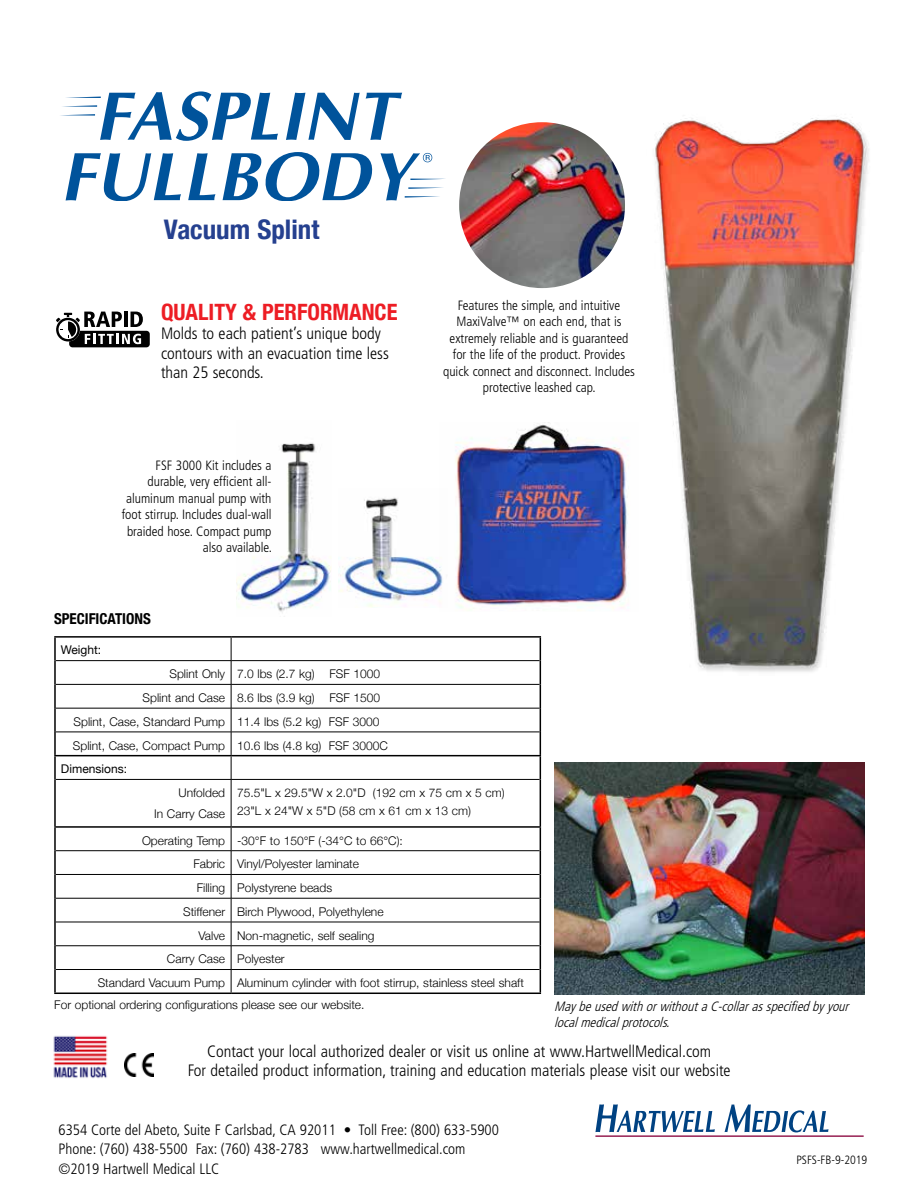
<style>
.page{position:relative;width:918px;height:1188px;background:#fff}
.page>*{position:absolute;margin:0;border:0;box-sizing:border-box;transform-origin:0 0}
.t1{font:700 condensed 27px "Helvetica Neue";color:#25408f}
.t2{font:700 condensed 22.5px "Helvetica Neue";color:#ed1d24}
.t3{font:300 condensed 16.5px/19.5px "Frutiger";color:#000}
.t4{font:300 condensed 15px/19.5px "Frutiger";color:#000}
.t5{font:700 condensed 15px "Helvetica Neue";color:#000}
.t6{font:300 condensed 13.5px/16.5px "Frutiger";color:#000;text-align:center}
.t7{font:italic 300 condensed 13.5px/16.5px "Frutiger";color:#000}
.t8{font:300 12px/21px "Helvetica Neue";color:#000;text-align:right}
.t9{font:12px "Helvetica Neue";color:#000}
.t10{font:300 condensed 12px "Frutiger";color:#000}
</style>
<div class="page">
<svg style="left:595px;top:1104px;width:120px;height:28px"></svg>
<svg style="left:725px;top:1104px;width:104px;height:28px"></svg>
<hr style="left:595px;top:1135px;width:269px;height:2px;background:#a03462">
<img style="left:459px;top:122px;width:166px;height:166px;border-radius:83px">
<div style="left:69px;top:331px;width:81px;height:16px;background:#010101;border-radius:3px"></div>
<svg style="left:56px;top:312px;width:87px;height:32px"></svg>
<img style="left:554px;top:762px;width:311px;height:233px">
<svg style="left:65px;top:152px;width:380px;height:49px"></svg>
<svg style="left:60px;top:91px;width:343px;height:50px"></svg>
<img style="left:594px;top:118px;width:275px;height:554px">
<img style="left:124px;top:1053px;width:29px;height:24px">
<img style="left:53px;top:1036px;width:55px;height:42px">
<img style="left:455px;top:422px;width:183px;height:189px">
<img style="left:237px;top:443px;width:94px;height:170px">
<hr style="left:56px;top:660px;width:175px;height:1px;background:#000">
<hr style="left:231px;top:660px;width:309px;height:1px;background:#000">
<hr style="left:56px;top:684px;width:175px;height:1px;background:#000">
<hr style="left:231px;top:684px;width:309px;height:1px;background:#000">
<hr style="left:56px;top:708px;width:175px;height:1px;background:#000">
<hr style="left:231px;top:708px;width:309px;height:1px;background:#000">
<hr style="left:54px;top:636px;width:177px;height:2px;background:#000">
<hr style="left:54px;top:638px;width:2px;height:23px;background:#000">
<hr style="left:231px;top:636px;width:310px;height:2px;background:#000">
<hr style="left:54px;top:661px;width:2px;height:23px;background:#000">
<hr style="left:54px;top:684px;width:2px;height:24px;background:#000">
<hr style="left:54px;top:708px;width:2px;height:24px;background:#000">
<hr style="left:54px;top:732px;width:2px;height:23px;background:#000">
<hr style="left:54px;top:756px;width:2px;height:23px;background:#000">
<svg style="left:540px;top:638px;width:1px;height:141px"></svg>
<hr style="left:54px;top:779px;width:2px;height:47px;background:#000">
<hr style="left:540px;top:779px;width:1px;height:47px;background:#000">
<hr style="left:54px;top:828px;width:2px;height:23px;background:#000">
<svg style="left:231px;top:638px;width:1px;height:141px"></svg>
<hr style="left:231px;top:780px;width:1px;height:46px;background:#000">
<svg style="left:231px;top:828px;width:1px;height:165px"></svg>
<hr style="left:54px;top:851px;width:2px;height:23px;background:#000">
<hr style="left:54px;top:874px;width:2px;height:24px;background:#000">
<hr style="left:54px;top:898px;width:2px;height:24px;background:#000">
<hr style="left:54px;top:922px;width:2px;height:24px;background:#000">
<hr style="left:54px;top:946px;width:2px;height:24px;background:#000">
<hr style="left:54px;top:970px;width:2px;height:23px;background:#000">
<svg style="left:540px;top:828px;width:1px;height:165px"></svg>
<hr style="left:56px;top:850px;width:175px;height:1px;background:#000">
<hr style="left:231px;top:850px;width:309px;height:1px;background:#000">
<hr style="left:56px;top:874px;width:175px;height:1px;background:#000">
<hr style="left:231px;top:874px;width:309px;height:1px;background:#000">
<hr style="left:56px;top:898px;width:175px;height:1px;background:#000">
<hr style="left:231px;top:898px;width:309px;height:1px;background:#000">
<hr style="left:56px;top:922px;width:175px;height:1px;background:#000">
<hr style="left:231px;top:922px;width:309px;height:1px;background:#000">
<hr style="left:56px;top:945px;width:175px;height:1px;background:#000">
<hr style="left:231px;top:945px;width:309px;height:1px;background:#000">
<hr style="left:56px;top:969px;width:175px;height:1px;background:#000">
<hr style="left:231px;top:969px;width:309px;height:1px;background:#000">
<hr style="left:54px;top:755px;width:177px;height:1px;background:#000">
<hr style="left:231px;top:755px;width:310px;height:1px;background:#000">
<hr style="left:56px;top:779px;width:175px;height:1px;background:#000">
<hr style="left:231px;top:779px;width:309px;height:1px;background:#000">
<hr style="left:54px;top:826px;width:177px;height:2px;background:#000">
<hr style="left:231px;top:826px;width:310px;height:2px;background:#000">
<hr style="left:54px;top:993px;width:177px;height:1px;background:#000">
<hr style="left:231px;top:993px;width:310px;height:1px;background:#000">
<hr style="left:56px;top:732px;width:175px;height:1px;background:#000">
<hr style="left:231px;top:732px;width:309px;height:1px;background:#000">
<img style="left:338px;top:497px;width:105px;height:110px">
<h1 class="t1" style="left:164px;top:207px;width:157px">Vacuum Splint</h1>
<h2 class="t2" style="left:161px;top:293px;width:238px">QUALITY &amp; PERFORMANCE</h2>
<h3 class="t3" style="left:161px;top:324px;width:229px">Molds to each patient’s unique body contours with an evacuation time less than 25 seconds.</h3>
<p class="t6" style="left:122px;top:457px;width:152px;text-align:right">FSF 3000 Kit includes a durable, very efficient all&shy;aluminum manual pump with foot stirrup. Includes dual-wall braided hose. Compact pump also available.</p>
<p class="t5" style="left:54px;top:606px;width:98px">SPECIFICATIONS</p>
<p class="t9" style="left:61px;top:641px;width:42px">Weight:</p>
<p class="t6" style="left:443px;top:297px;width:193px">Features the simple, and intuitive MaxiValve™ on each end, that is extremely reliable and is guaranteed for the life of the product. Provides quick connect and disconnect. Includes protective leashed cap.</p>
<p class="t8" style="left:169px;top:663px;width:212px">Splint Only 7.0 lbs (2.7 kg) FSF 1000</p>
<p class="t8" style="left:143px;top:686px;width:239px">Splint and Case 8.6 lbs (3.9 kg) FSF 1500</p>
<p class="t8" style="left:74px;top:710px;width:308px">Splint, Case, Standard Pump 11.4 lbs (5.2 kg) FSF 3000</p>
<p class="t8" style="left:73px;top:734px;width:317px">Splint, Case, Compact Pump 10.6 lbs (4.8 kg) FSF 3000C</p>
<p class="t9" style="left:61px;top:760px;width:68px">Dimensions:</p>
<p class="t8" style="left:154px;top:781px;width:72px">Unfolded<br>In Carry Case</p>
<p class="t8" style="left:237px;top:783px;width:269px;line-height:18px;text-align:left">75.5"L x 29.5"W x 2.0"D (192 cm x 75 cm x 5 cm)<br>23"L x 24"W x 5"D (58 cm x 61 cm x 13 cm)</p>
<p class="t8" style="left:142px;top:829px;width:262px">Operating Temp -30°F to 150°F (-34°C to 66°C):</p>
<p class="t8" style="left:193px;top:853px;width:167px">Fabric Vinyl/Polyester laminate</p>
<p class="t8" style="left:197px;top:876px;width:137px">Filling Polystyrene beads</p>
<p class="t8" style="left:183px;top:900px;width:202px">Stiffener Birch Plywood, Polyethylene</p>
<p class="t8" style="left:198px;top:924px;width:178px">Valve Non-magnetic, self sealing</p>
<p class="t8" style="left:167px;top:948px;width:119px">Carry Case Polyester</p>
<p class="t8" style="left:98px;top:971px;width:428px">Standard Vacuum Pump Aluminum cylinder with foot stirrup, stainless steel shaft</p>
<p class="t8" style="left:54px;top:993px;width:312px">For optional ordering configurations please see our website.</p>
<p class="t7" style="left:554px;top:998px;width:300px">MaybeusedwithorwithoutaC-collarasspecifiedbyyour localmedicalprotocols.</p>
<h3 class="t3" style="left:188px;top:1041px;width:544px;text-align:center">Contact your local authorized dealer or visit us online at www.HartwellMedical.com<br>For detailed product information, training and education materials please visit our website</h3>
<p class="t4" style="left:58px;top:1120px;width:442px">6354 Corte del Abeto, Suite F Carlsbad, CA 92011 • Toll Free: (800) 633-5900<br>Phone: (760) 438-5500 Fax: (760) 438-2783 www.hartwellmedical.com ©2019 Hartwell Medical LLC</p>
<p class="t10" style="left:796px;top:1153px;width:73px">PSFS-FB-9-2019</p>
</div>
